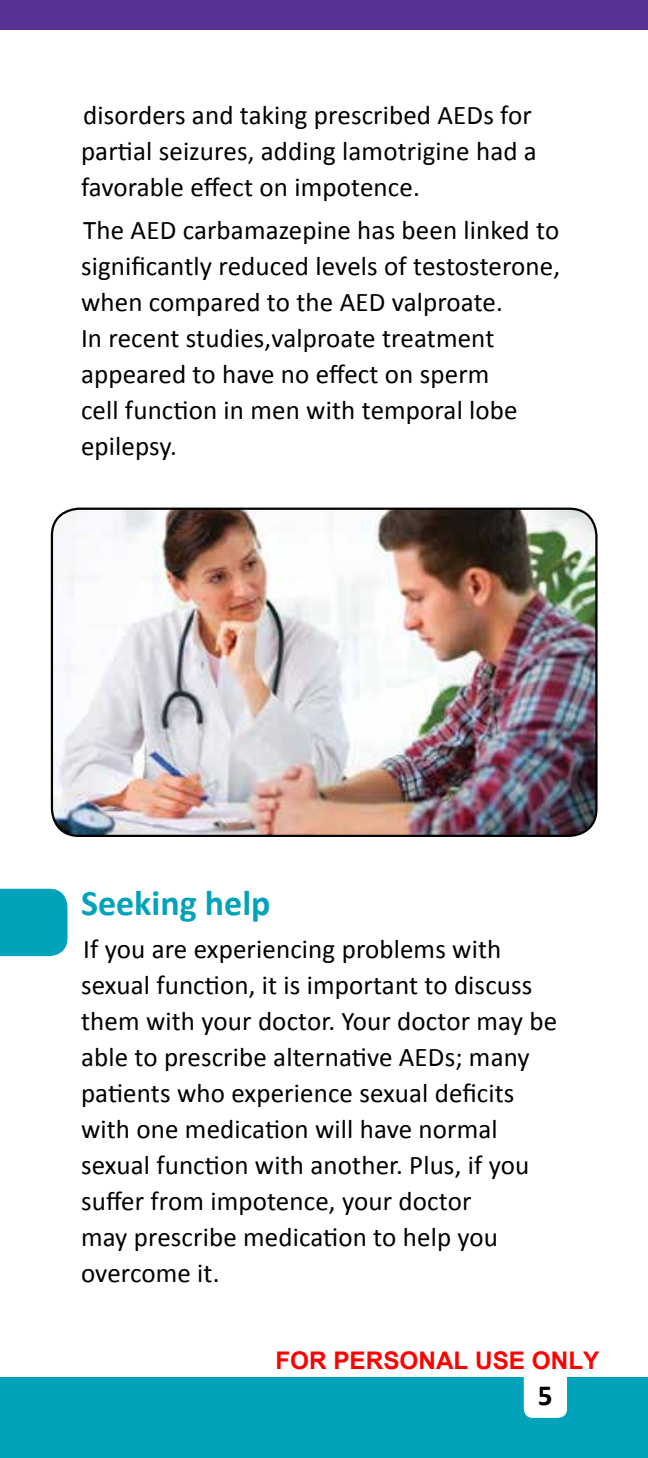
<style>
.page{position:relative;width:648px;height:1458px;background:#fff}
.page>*{position:absolute;margin:0;border:0;box-sizing:border-box;transform-origin:0 0}
.t1{font:700 36px "Calibri";color:#00a3b9}
.t2{font:700 29.25px "Calibri";color:#000}
.t3{font:27px/36px "Calibri";letter-spacing:.005em;color:#000}
.t4{font:700 24.3px "Arial";color:#f00}
</style>
<div class="page">
<div style="left:0;top:1377px;width:648px;height:81px;background:#00a3b9"></div>
<div style="left:524px;top:1364px;width:43px;height:54px;background:#fff;border-radius:9px"></div>
<div style="left:0;top:0;width:648px;height:30px;background:#573393"></div>
<div style="left:0;top:889px;width:68px;height:67px;background:#00a3b9"></div>
<img style="left:52px;top:509px;width:544px;height:327px">
<div style="left:51px;top:508px;width:547px;height:329px;border:2px solid #000;border-radius:27px"></div>
<p class="t3" style="left:81px;top:96px;width:457px">disorders and taking prescribed AEDs for partial seizures, adding lamotrigine had a favorable effect on impotence.</p>
<p class="t3" style="left:81px;top:210px;width:481px">The AED carbamazepine has been linked to significantly reduced levels of testosterone, when compared to the AED valproate.<br>In recent studies,valproate treatment appeared to have no effect on sperm<br>cell function in men with temporal lobe epilepsy.</p>
<h1 class="t1" style="left:81px;top:881px;width:191px">Seeking help</h1>
<p class="t3" style="left:81px;top:930px;width:478px">If you are experiencing problems with sexual function, it is important to discuss them with your doctor. Your doctor may be able to prescribe alternative AEDs; many patients who experience sexual deficits with one medication will have normal sexual function with another. Plus, if you suffer from impotence, your doctor<br>may prescribe medication to help you overcome it.</p>
<p class="t4" style="left:275px;top:1344px;width:326px">FOR PERSONAL USE ONLY</p>
<p class="t2" style="left:538px;top:1377px;width:16px">5</p>
</div>
